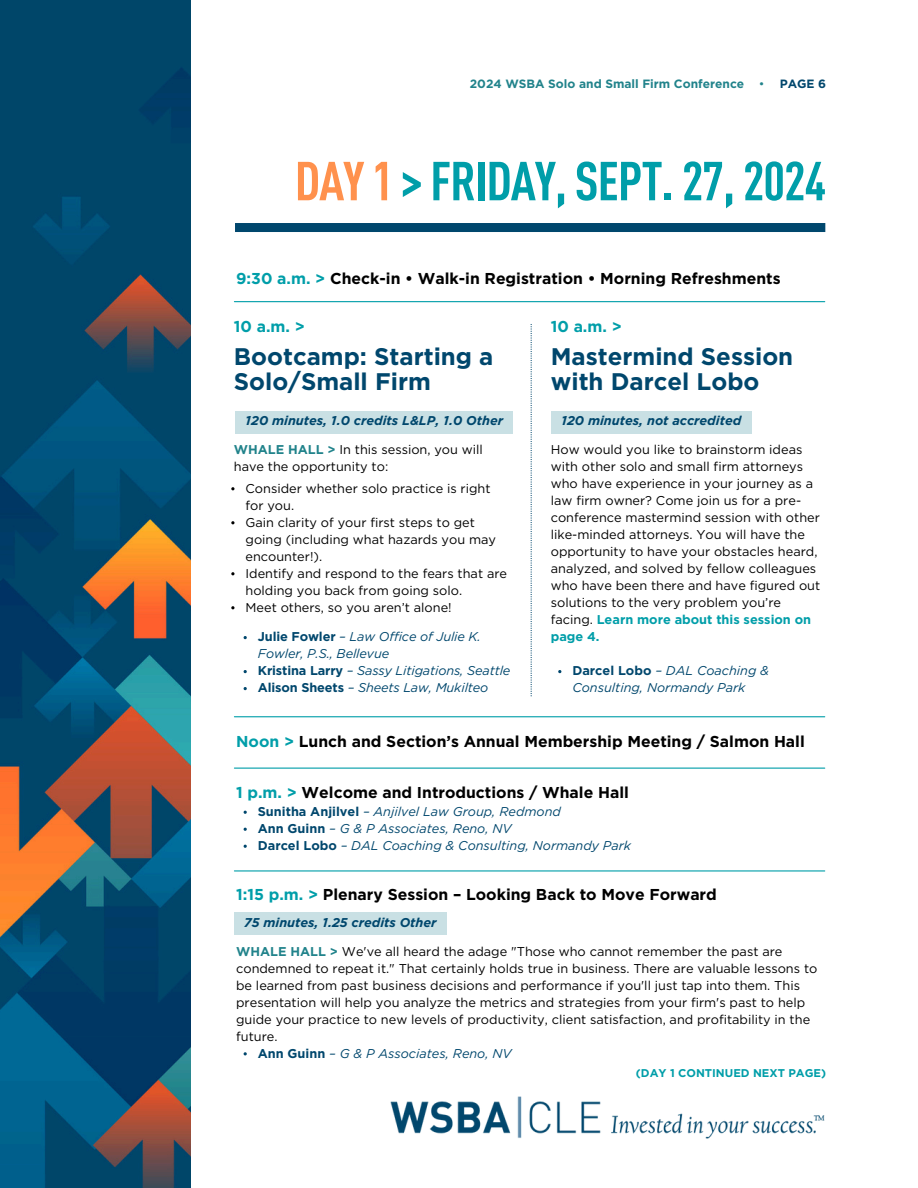
<style>
.page{position:relative;width:918px;height:1188px;background:#fff}
.page>*{position:absolute;margin:0;border:0;box-sizing:border-box;transform-origin:0 0}
.t1{font:700 condensed 54px "DINOT";letter-spacing:-.02em;color:#009ea9}
.t2{font:700 24px/25.8px "Gotham";color:#00476d}
.t3{font:700 15.75px "Gotham";color:#000}
.t4{font:700 15.75px "Gotham";color:#009ea9}
.t5{font:12.75px/17px "Gotham";color:#000}
.t6{font:italic 12.75px/17px "Gotham";color:#00476d}
.t7{font:italic 700 12.75px "Gotham";color:#00476d}
.t8{font:700 12px "Gotham";color:#21838b}
.t9{font:700 12px "Gotham";color:#00476d}
.t10{font:700 11.25px "Gotham";color:#009ea9}
.s1{font-weight:400}
.s2{color:#ff914d}
.s3{color:#009ea9}
.s4{font-weight:700;color:#21838b}
.s5{font-weight:700;font-style:normal}
.s6{font-weight:700;color:#009ea9}
</style>
<div class="page">
<hr style="left:234px;top:301px;width:591px;height:1px;background:#009ea9">
<img style="left:0;top:0;width:190px;height:1188px">
<div style="left:235px;top:223px;width:590px;height:9px;background:#00476d"></div>
<img style="left:390px;top:1096px;width:435px;height:43px">
<svg style="left:531px;top:324px;width:1px;height:372px"></svg>
<div style="left:235px;top:411px;width:278px;height:23px;background:#c9e0e4"></div>
<div style="left:551px;top:411px;width:201px;height:23px;background:#c9e0e4"></div>
<hr style="left:234px;top:768px;width:591px;height:1px;background:#009ea9">
<hr style="left:234px;top:716px;width:591px;height:1px;background:#009ea9">
<svg style="left:231px;top:487px;width:4px;height:3px"></svg>
<svg style="left:231px;top:521px;width:4px;height:3px"></svg>
<svg style="left:231px;top:572px;width:4px;height:3px"></svg>
<svg style="left:231px;top:606px;width:4px;height:3px"></svg>
<div style="left:234px;top:912px;width:213px;height:23px;background:#c9e0e4"></div>
<hr style="left:234px;top:870px;width:591px;height:2px;background:#009ea9">
<p class="t8" style="left:470px;top:78px;width:296px">2024 WSBA Solo and Small Firm Conference <span class="s1">•</span></p>
<p class="t9" style="left:780px;top:78px;width:48px">PAGE 6</p>
<h4 class="t1" style="left:295px;top:144px;width:533px"><span class="s2">DAY 1</span> &gt; FRIDAY, SEPT. 27, 2024</h4>
<h1 class="t3" style="left:236px;top:271px;width:546px"><span class="s3">9:30 a.m. &gt;</span> Check-in • Walk-in Registration • Morning Refreshments</h1>
<h3 class="t4" style="left:234px;top:320px;width:72px">10 a.m. &gt;</h3>
<h5 class="t4" style="left:551px;top:320px;width:72px">10 a.m. &gt;</h5>
<h5 class="t2" style="left:234px;top:344px;width:261px">Bootcamp: Starting a<br>Solo/Small Firm</h5>
<h3 class="t7" style="left:246px;top:415px;width:259px">120 minutes, 1.0 credits L&amp;LP, 1.0 Other</h3>
<h2 class="t5" style="left:234px;top:442px;width:251px"><span class="s4">WHALE HALL &gt;</span> In this session, you will have the opportunity to:</h2>
<h5 class="t5" style="left:246px;top:480px;width:247px">Consider whether solo practice is right for you.</h5>
<h5 class="t5" style="left:246px;top:514px;width:252px">Gain clarity of your first steps to get going (including what hazards you may encounter!).</h5>
<p class="t5" style="left:246px;top:565px;width:263px">Identify and respond to the fears that are holding you back from going solo.</p>
<h3 class="t5" style="left:246px;top:599px;width:208px">Meet others, so you aren’t alone!</h3>
<h3 class="t6" style="left:258px;top:629px;width:225px"><span class="s5">Julie Fowler</span> – Law Office of Julie K.<br>Fowler, P.S., Bellevue</h3>
<p class="t6" style="left:258px;top:663px;width:254px"><span class="s5">Kristina Larry</span> – Sassy Litigations, Seattle</p>
<p class="t6" style="left:258px;top:680px;width:232px"><span class="s5">Alison Sheets</span> – Sheets Law, Mukilteo</p>
<p class="t2" style="left:551px;top:344px;width:244px">Mastermind Session with Darcel Lobo</p>
<p class="t7" style="left:562px;top:415px;width:181px">120 minutes, not accredited</p>
<p class="t5" style="left:551px;top:442px;width:271px">How would you like to brainstorm ideas with other solo and small firm attorneys who have experience in your journey as a law firm owner? Come join us for a pre&shy;conference mastermind session with other like-minded attorneys. You will have the opportunity to have your obstacles heard, analyzed, and solved by fellow colleagues who have been there and have figured out solutions to the very problem you’re facing. <span class="s6">Learn more about this session on page 4.</span></p>
<p class="t6" style="left:572px;top:663px;width:198px"><span class="s5">Darcel Lobo</span> – DAL Coaching &amp;<br>Consulting, Normandy Park</p>
<p class="t3" style="left:236px;top:735px;width:570px"><span class="s3">Noon &gt;</span> Lunch and Section’s Annual Membership Meeting / Salmon Hall</p>
<p class="t3" style="left:236px;top:785px;width:394px"><span class="s3">1 p.m. &gt;</span> Welcome and Introductions / Whale Hall</p>
<p class="t6" style="left:258px;top:804px;width:305px"><span class="s5">Sunitha Anjilvel</span> – Anjilvel Law Group, Redmond</p>
<h3 class="t6" style="left:258px;top:821px;width:255px"><span class="s5">Ann Guinn</span> – G &amp; P Associates, Reno, NV</h3>
<h2 class="t6" style="left:258px;top:838px;width:375px"><span class="s5">Darcel Lobo</span> – DAL Coaching &amp; Consulting, Normandy Park</h2>
<p class="t3" style="left:236px;top:887px;width:482px"><span class="s3">1:15 p.m. &gt;</span> Plenary Session – Looking Back to Move Forward</p>
<h3 class="t7" style="left:244px;top:916px;width:194px">75 minutes, 1.25 credits Other</h3>
<h5 class="t5" style="left:236px;top:943px;width:583px"><span class="s4">WHALE HALL &gt;</span> We've all heard the adage "Those who cannot remember the past are condemned to repeat it." That certainly holds true in business. There are valuable lessons to be learned from past business decisions and performance if you'll just tap into them. This presentation will help you analyze the metrics and strategies from your firm's past to help guide your practice to new levels of productivity, client satisfaction, and profitability in the future.</h5>
<h5 class="t6" style="left:258px;top:1045px;width:255px"><span class="s5">Ann Guinn</span> – G &amp; P Associates, Reno, NV</h5>
<p class="t10" style="left:636px;top:1068px;width:192px">(DAY 1 CONTINUED NEXT PAGE)</p>
</div>
